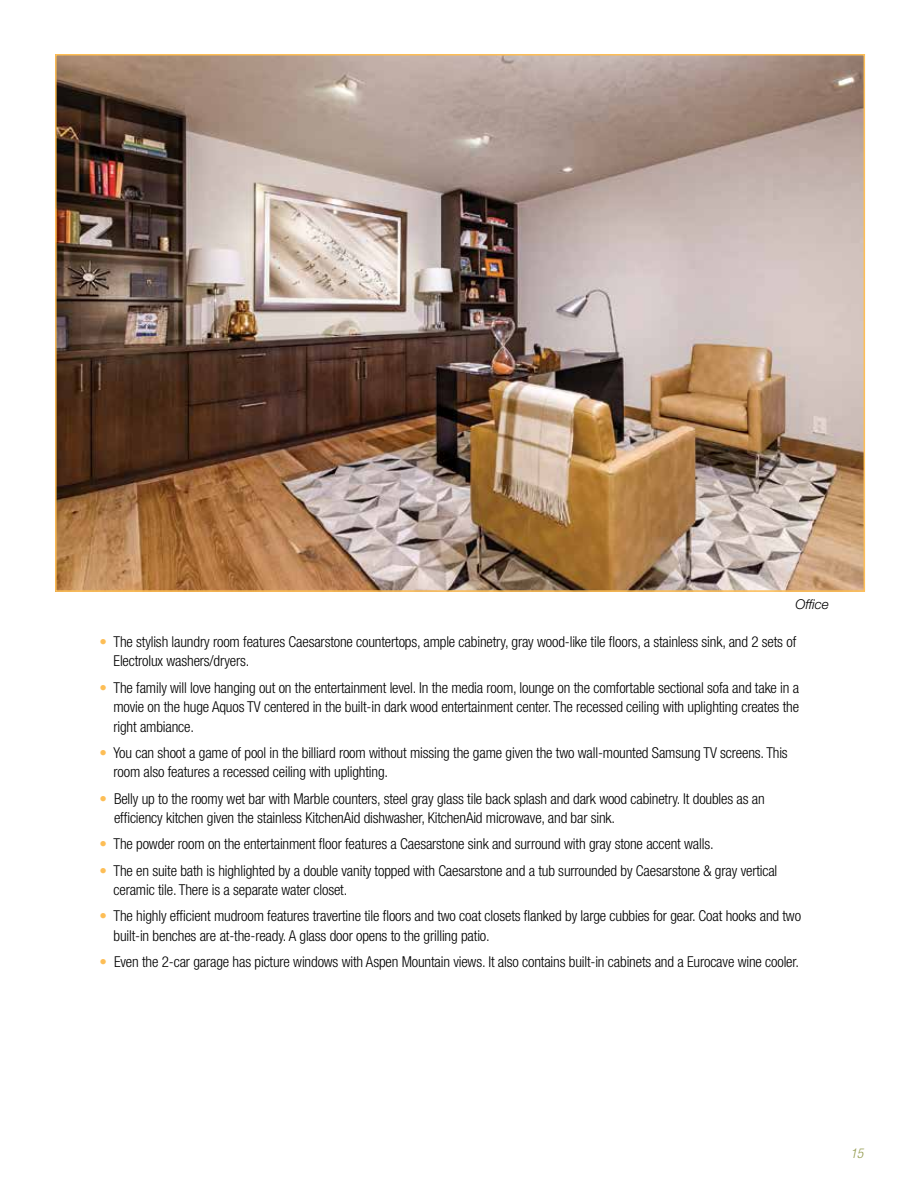
<style>
.page{position:relative;width:918px;height:1188px;background:#fff}
.page>*{position:absolute;margin:0;border:0;box-sizing:border-box;transform-origin:0 0}
.t1{font:300 condensed 15px/19.5px "Helvetica Neue";letter-spacing:-.01em;color:#000}
.t2{font:italic 300 13.5px "Helvetica Neue";color:#000}
.t3{font:italic 300 condensed 13.5px "Helvetica Neue";color:#949b50}
.s1{color:#fdbe56}
</style>
<div class="page">
<img style="left:58px;top:57px;width:804px;height:532px">
<p class="t2" style="left:795px;top:596px;width:35px">Office</p>
<p class="t1" style="left:114px;top:632px;width:684px;text-indent:-14px"><span class="s1">•</span> The stylish laundry room features Caesarstone countertops, ample cabinetry, gray wood-like tile floors, a stainless sink, and 2 sets of<br>Electrolux washers/dryers.</p>
<p class="t1" style="left:114px;top:678px;width:687px;text-align:justify;text-indent:-14px"><span class="s1">•</span> The family will love hanging out on the entertainment level. In the media room, lounge on the comfortable sectional sofa and take in a movie on the huge Aquos TV centered in the built-in dark wood entertainment center. The recessed ceiling with uplighting creates the right ambiance.</p>
<p class="t1" style="left:114px;top:743px;width:676px;text-indent:-14px"><span class="s1">•</span> You can shoot a game of pool in the billiard room without missing the game given the two wall-mounted Samsung TV screens. This room also features a recessed ceiling with uplighting.</p>
<p class="t1" style="left:114px;top:789px;width:652px;text-indent:-15px"><span class="s1">•</span> Belly up to the roomy wet bar with Marble counters, steel gray glass tile back splash and dark wood cabinetry. It doubles as an efficiency kitchen given the stainless KitchenAid dishwasher, KitchenAid microwave, and bar sink.</p>
<p class="t1" style="left:99px;top:834px;width:616px"><span class="s1">•</span> The powder room on the entertainment floor features a Caesarstone sink and surround with gray stone accent walls.</p>
<p class="t1" style="left:114px;top:861px;width:665px;text-indent:-14px"><span class="s1">•</span> The en suite bath is highlighted by a double vanity topped with Caesarstone and a tub surrounded by Caesarstone &amp; gray vertical ceramic tile. There is a separate water closet.</p>
<p class="t1" style="left:114px;top:906px;width:689px;text-indent:-14px"><span class="s1">•</span> The highly efficient mudroom features travertine tile floors and two coat closets flanked by large cubbies for gear. Coat hooks and two built-in benches are at-the-ready. A glass door opens to the grilling patio.</p>
<p class="t1" style="left:99px;top:952px;width:701px"><span class="s1">•</span> Even the 2-car garage has picture windows with Aspen Mountain views. It also contains built-in cabinets and a Eurocave wine cooler.</p>
<p class="t3" style="left:851px;top:1146px;width:14px">15</p>
</div>
